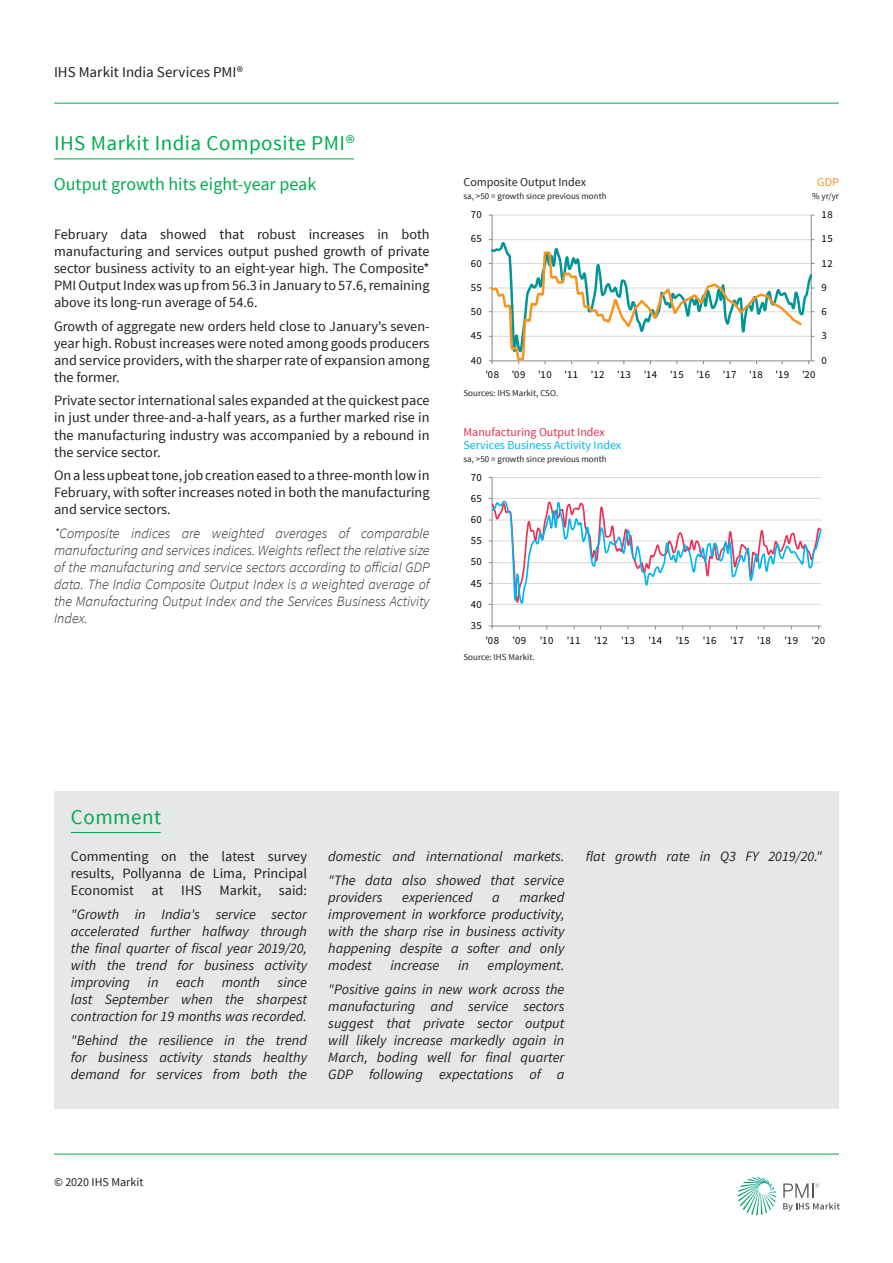
<style>
.page{position:relative;width:893px;height:1263px;background:#fff}
.page>*{position:absolute;margin:0;border:0;box-sizing:border-box;transform-origin:0 0}
.Section_header{font:21px "Source Sans Pro";letter-spacing:.025em;color:#00ab4d}
.Body_subheader{font:18px "Source Sans Pro";color:#00ab4d}
.t1{font:15px "Source Sans Pro";color:#231f20}
.Comment{font:italic 14.25px/17.1px "Source Sans Pro";color:#231f20;text-align:justify}
.Body_copy_2{font:14.25px/17.1px "Source Sans Pro";color:#231f20;text-align:justify}
.Body_copy_2-2{font:italic 300 14.25px/17.1px "Source Sans Pro";color:#231f20;text-align:justify}
.Comment-2{font:14.25px/17.1px "Source Sans Pro";color:#231f20;text-align:justify}
.Chart_title{font:12px "Source Sans Pro";color:#231f20}
.Chart_title-2{font:12px "Source Sans Pro";color:#00b5f0}
.Chart_title-3{font:12px "Source Sans Pro";color:#ee2953}
.Chart_title-4{font:12px "Source Sans Pro";color:#f7931d}
.t2{font:10.8px "Source Sans Pro";letter-spacing:.04em;color:#000}
.t3{font:10.65px "Source Sans Pro";letter-spacing:.04em;color:#000}
.Axis_title{font:9px "Source Sans Pro";color:#231f20}
</style>
<div class="page">
<hr style="left:54px;top:103px;width:785px;height:1px;background:#00ab4d">
<svg style="left:738px;top:1177px;width:38px;height:38px"></svg>
<svg style="left:783px;top:1183px;width:57px;height:28px"></svg>
<hr style="left:54px;top:1154px;width:785px;height:1px;background:#00ab4d">
<hr style="left:54px;top:159px;width:300px;height:1px;background:#00ab4d">
<hr style="left:492px;top:215px;width:319px;height:1px;background:#d9d9d9">
<hr style="left:811px;top:215px;width:1px;height:146px;background:#868686">
<hr style="left:492px;top:215px;width:1px;height:146px;background:#868686">
<svg style="left:489px;top:239px;width:325px;height:125px"></svg>
<div style="left:54px;top:850px;width:785px;height:259px;background:#e6e7e9"></div>
<div style="left:54px;top:791px;width:785px;height:59px;background:#e6e7e9"></div>
<hr style="left:71px;top:832px;width:90px;height:1px;background:#00ab4d">
<hr style="left:492px;top:477px;width:329px;height:1px;background:#d9d9d9">
<hr style="left:492px;top:477px;width:1px;height:149px;background:#868686">
<hr style="left:492px;top:626px;width:329px;height:1px;background:#868686">
<svg style="left:489px;top:498px;width:333px;height:107px"></svg>
<p class="t1" style="left:54px;top:63px;width:191px">IHS Markit India Services PMI®</p>
<p class="Section_header" style="left:54px;top:130px;width:302px">IHS Markit India Composite PMI®</p>
<p class="Body_subheader" style="left:54px;top:173px;width:264px">Output growth hits eight-year peak</p>
<p class="Body_copy_2" style="left:54px;top:226px;width:377px">February data showed that robust increases in both manufacturing and services output pushed growth of private sector business activity to an eight-year high. The Composite* PMI Output Index was up from 56.3 in January to 57.6, remaining above its long-run average of 54.6.</p>
<p class="Body_copy_2" style="left:54px;top:317px;width:377px">Growth of aggregate new orders held close to January's seven&shy;year high. Robust increases were noted among goods producers and service providers, with the sharper rate of expansion among the former.</p>
<p class="Body_copy_2" style="left:54px;top:392px;width:377px">Private sector international sales expanded at the quickest pace in just under three-and-a-half years, as a further marked rise in the manufacturing industry was accompanied by a rebound in the service sector.</p>
<p class="Body_copy_2" style="left:54px;top:467px;width:377px">On a less upbeat tone, job creation eased to a three-month low in February, with softer increases noted in both the manufacturing and service sectors.</p>
<p class="Body_copy_2-2" style="left:54px;top:524px;width:377px">*Composite indices are weighted averages of comparable manufacturing and services indices. Weights reflect the relative size of the manufacturing and service sectors according to official GDP data. The India Composite Output Index is a weighted average of the Manufacturing Output Index and the Services Business Activity Index.</p>
<p class="Chart_title" style="left:463px;top:174px;width:124px">Composite Output Index</p>
<p class="Axis_title" style="left:463px;top:191px;width:145px">sa, &gt;50 = growth since previous month</p>
<p class="Chart_title-4" style="left:817px;top:174px;width:23px">GDP</p>
<p class="Axis_title" style="left:812px;top:191px;width:28px">% yr/yr</p>
<p class="t3" style="left:471px;top:208px;width:13px">70</p>
<p class="t3" style="left:822px;top:208px;width:13px">18</p>
<p class="t3" style="left:471px;top:232px;width:13px">65</p>
<p class="t3" style="left:822px;top:232px;width:13px">15</p>
<p class="t3" style="left:471px;top:256px;width:13px">60</p>
<p class="t3" style="left:822px;top:256px;width:13px">12</p>
<p class="t3" style="left:471px;top:281px;width:13px">55</p>
<p class="t3" style="left:822px;top:281px;width:7px">9</p>
<p class="t3" style="left:471px;top:305px;width:13px">50</p>
<p class="t3" style="left:822px;top:305px;width:7px">6</p>
<p class="t3" style="left:471px;top:329px;width:13px">45</p>
<p class="t3" style="left:822px;top:329px;width:7px">3</p>
<p class="t3" style="left:471px;top:353px;width:13px">40</p>
<p class="t3" style="left:822px;top:353px;width:7px">0</p>
<p class="t3" style="left:485px;top:368px;width:332px">'08 '09 '10 '11 '12 '13 '14 '15 '16 '17 '18 '19 '20</p>
<p class="Axis_title" style="left:463px;top:387px;width:96px">Sources: IHS Markit, CSO.</p>
<p class="Chart_title-3" style="left:463px;top:425px;width:143px">Manufacturing Output Index</p>
<p class="Axis_title" style="left:463px;top:454px;width:145px">sa, &gt;50 = growth since previous month</p>
<p class="Chart_title-2" style="left:463px;top:437px;width:159px">Services Business Activity Index</p>
<p class="t2" style="left:471px;top:470px;width:13px">70</p>
<p class="t2" style="left:471px;top:492px;width:13px">65</p>
<p class="t2" style="left:471px;top:513px;width:13px">60</p>
<p class="t2" style="left:471px;top:534px;width:13px">55</p>
<p class="t2" style="left:471px;top:555px;width:13px">50</p>
<p class="t2" style="left:471px;top:576px;width:13px">45</p>
<p class="t2" style="left:471px;top:597px;width:13px">40</p>
<p class="t2" style="left:471px;top:619px;width:13px">35</p>
<p class="t2" style="left:485px;top:634px;width:341px">'08 '09 '10 '11 '12 '13 '14 '15 '16 '17 '18 '19 '20</p>
<p class="Axis_title" style="left:463px;top:651px;width:73px">Source: IHS Markit.</p>
<p class="Section_header" style="left:71px;top:804px;width:92px">Comment</p>
<p class="Comment-2" style="left:71px;top:848px;width:238px">Commenting on the latest survey results, Pollyanna de Lima, Principal Economist at IHS Markit, said:</p>
<p class="Comment" style="left:71px;top:905px;width:238px">"Growth in India's service sector accelerated further halfway through the final quarter of fiscal year 2019/20, with the trend for business activity improving in each month since last September when the sharpest contraction for 19 months was recorded.</p>
<p class="Comment" style="left:71px;top:1032px;width:238px">"Behind the resilience in the trend for business activity stands healthy demand for services from both the</p>
<p class="Comment" style="left:328px;top:848px;width:238px">domestic and international markets.</p>
<p class="Comment" style="left:328px;top:871px;width:238px">"The data also showed that service providers</p>
<p class="Comment" style="left:328px;top:888px;width:238px;text-indent:191px">marked improvement in workforce productivity, with the sharp rise in business activity happening despite a softer and only modest</p>
<p class="Comment" style="left:402px;top:888px;width:72px">experienced</p>
<p class="Comment" style="left:492px;top:888px;width:9px">a</p>
<p class="Comment" style="left:390px;top:957px;width:50px">increase</p>
<p class="Comment" style="left:458px;top:957px;width:12px">in</p>
<p class="Comment" style="left:487px;top:957px;width:78px">employment.</p>
<p class="Comment" style="left:328px;top:980px;width:238px">"Positive gains in new work across the manufacturing and service sectors suggest that private sector output will likely increase markedly again in March, boding well for final quarter GDP following expectations of a</p>
<p class="Comment" style="left:586px;top:848px;width:238px">flat growth rate in Q3 FY 2019/20."</p>
<p class="Chart_title" style="left:54px;top:1175px;width:91px">© 2020 IHS Markit</p>
</div>
